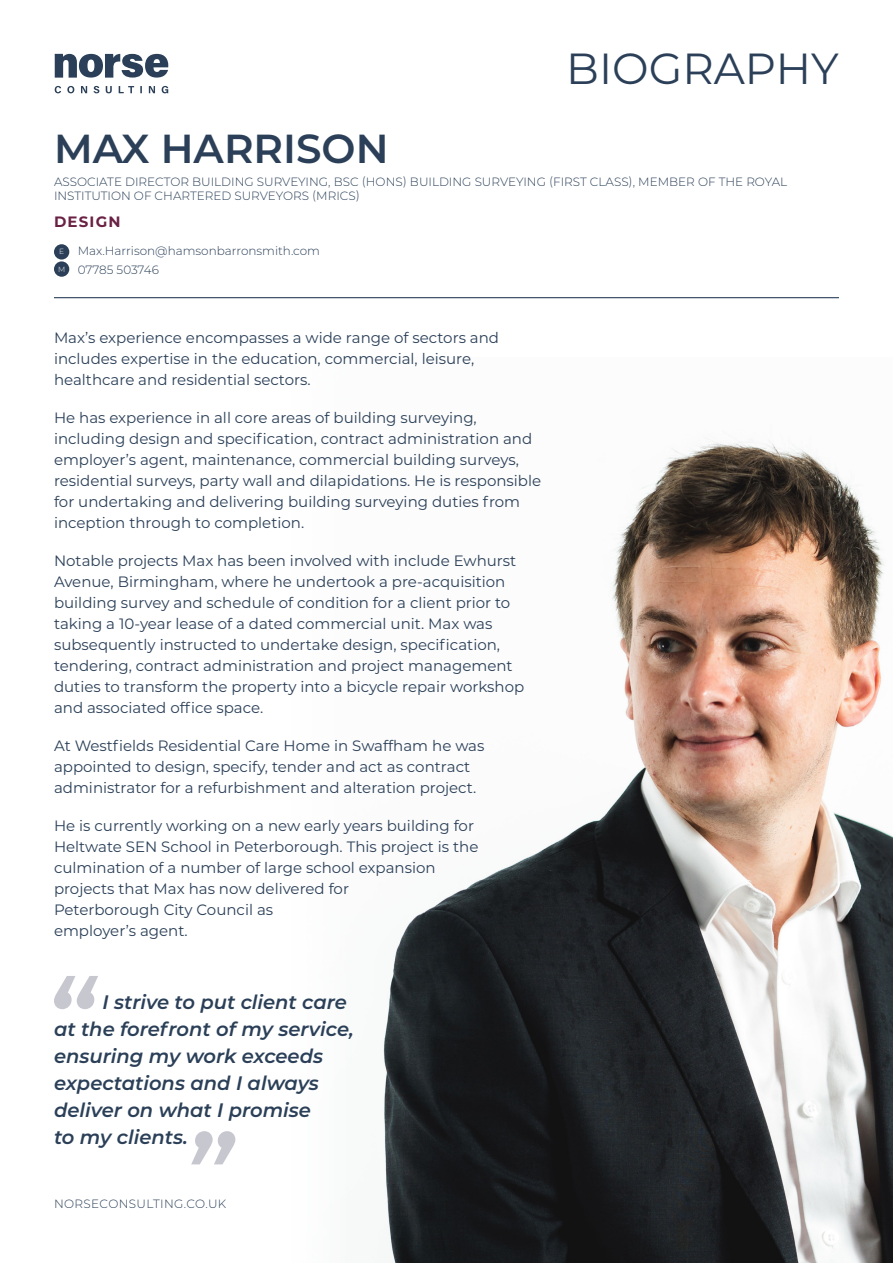
<style>
.page{position:relative;width:893px;height:1263px;background:#fff}
.page>*{position:absolute;margin:0;border:0;box-sizing:border-box;transform-origin:0 0}
.t1{font:43.5px "Montserrat";color:#2b4058}
.t2{font:600 40.5px "Montserrat";color:#2b4058}
.t3{font:italic 600 19.5px/27px "Montserrat";color:#2b4058}
.t4{font:15px/21px "Montserrat";color:#2b4058}
.t5{font:700 15px "Montserrat";letter-spacing:.08em;color:#692244}
.t6{font:300 12px/14.4px "Montserrat";color:#2b4058}
.t7{font:300 12px "Montserrat";letter-spacing:.03em;color:#2b4058}
.t8{font:300 7.5px "Montserrat";color:#fff}
</style>
<div class="page">
<img style="left:191px;top:438px;width:702px;height:825px">
<div style="left:54px;top:244px;width:15px;height:16px;background:#2b4058;border-radius:50%"></div>
<div style="left:54px;top:261px;width:15px;height:16px;background:#2b4058;border-radius:50%"></div>
<svg style="left:54px;top:976px;width:44px;height:33px"></svg>
<svg style="left:191px;top:1131px;width:44px;height:33px"></svg>
<hr style="left:54px;top:297px;width:785px;height:1px;background:#2b4058">
<svg style="left:55px;top:54px;width:113px;height:24px"></svg>
<svg style="left:55px;top:86px;width:113px;height:7px"></svg>
<p class="t2" style="left:54px;top:119px;width:336px">MAX HARRISON</p>
<p class="t1" style="left:566px;top:39px;width:274px">BIOGRAPHY</p>
<p class="t6" style="left:54px;top:174px;width:735px">ASSOCIATE DIRECTOR BUILDING SURVEYING, BSC (HONS) BUILDING SURVEYING (FIRST CLASS), MEMBER OF THE ROYAL<br>INSTITUTION OF CHARTERED SURVEYORS (MRICS)</p>
<p class="t5" style="left:54px;top:210px;width:68px">DESIGN</p>
<p class="t8" style="left:59px;top:247px;width:7px">E</p>
<p class="t8" style="left:58px;top:264px;width:9px">M</p>
<p class="t6" style="left:78px;top:243px;width:244px">Max.Harrison@hamsonbarronsmith.com</p>
<p class="t6" style="left:78px;top:263px;width:83px">07785 503746</p>
<p class="t4" style="left:54px;top:327px;width:447px">Max’s experience encompasses a wide range of sectors and includes expertise in the education, commercial, leisure, healthcare and residential sectors.</p>
<p class="t4" style="left:54px;top:407px;width:489px">He has experience in all core areas of building surveying, including design and specification, contract administration and employer’s agent, maintenance, commercial building surveys, residential surveys, party wall and dilapidations. He is responsible for undertaking and delivering building surveying duties from inception through to completion.</p>
<p class="t4" style="left:54px;top:550px;width:472px">Notable projects Max has been involved with include Ewhurst Avenue, Birmingham, where he undertook a pre-acquisition building survey and schedule of condition for a client prior to taking a 10-year lease of a dated commercial unit. Max was subsequently instructed to undertake design, specification, tendering, contract administration and project management duties to transform the property into a bicycle repair workshop and associated office space.</p>
<p class="t4" style="left:54px;top:735px;width:432px">At Westfields Residential Care Home in Swaffham he was appointed to design, specify, tender and act as contract administrator for a refurbishment and alteration project.</p>
<p class="t4" style="left:54px;top:815px;width:426px">He is currently working on a new early years building for Heltwate SEN School in Peterborough. This project is the culmination of a number of large school expansion projects that Max has now delivered for<br>Peterborough City Council as<br>employer’s agent.</p>
<p class="t3" style="left:54px;top:988px;width:301px;text-indent:48px">I strive to put client care at the forefront of my service, ensuring my work exceeds</p>
<p class="t3" style="left:54px;top:1069px;width:266px">expectations and I always</p>
<p class="t3" style="left:54px;top:1096px;width:258px">deliver on what I promise</p>
<p class="t3" style="left:54px;top:1123px;width:135px">to my clients.</p>
<p class="t7" style="left:54px;top:1195px;width:174px">NORSECONSULTING.CO.UK</p>
</div>
